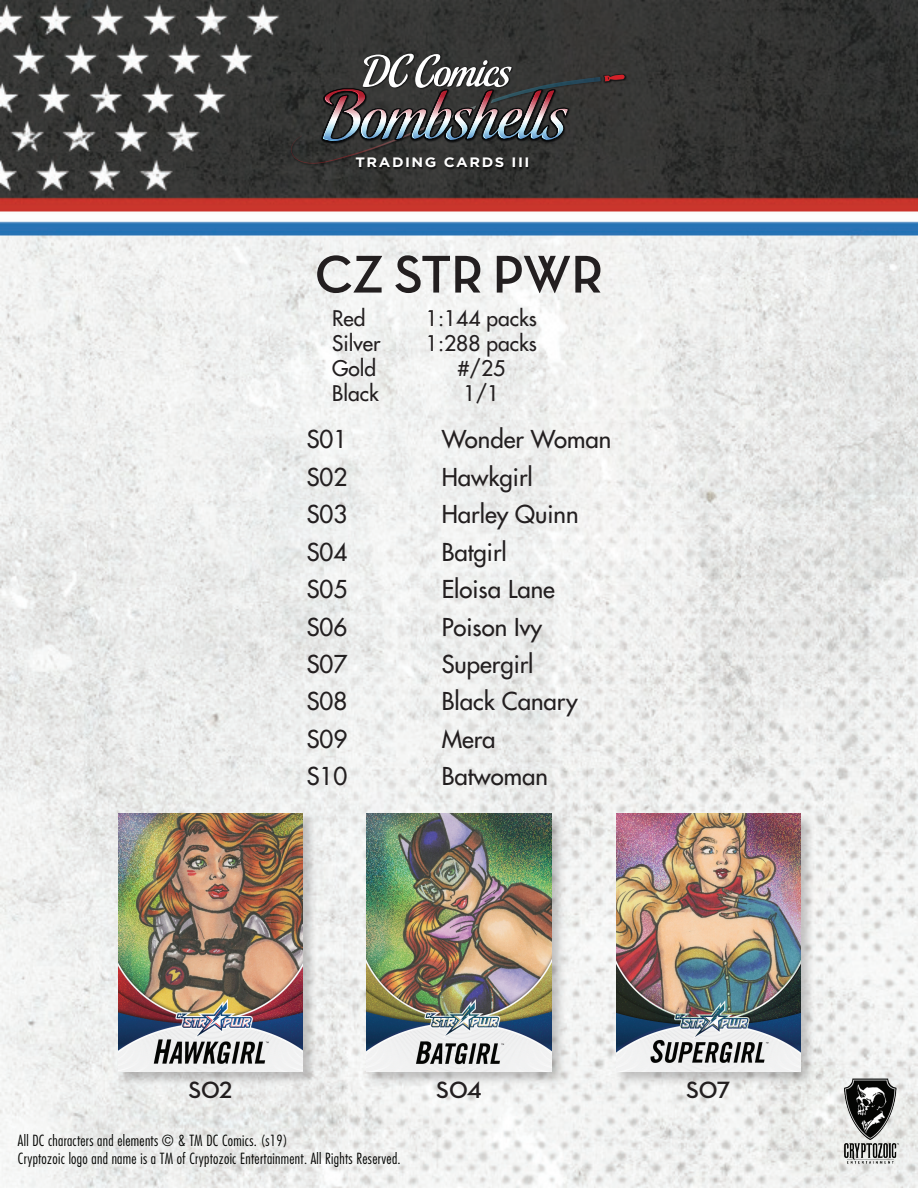
<style>
.page{position:relative;width:918px;height:1188px;background:#fff}
.page>*{position:absolute;margin:0;border:0;box-sizing:border-box;transform-origin:0 0}
.t1{font:54px "Neutra Disp Bold Alt";letter-spacing:-.025em;color:#231f20}
.t2{font:24px "Futura";color:#231f20}
.t3{font:24px "Neutra Disp Bold Alt";letter-spacing:-.01em;color:#231f20}
.t4{font:21px "Futura";color:#231f20}
.t5{font:300 condensed 15px/18px "Futura";letter-spacing:.02em;color:#040503}
.t6{font:700 13.65px "Gotham";letter-spacing:.1em;color:#fff;scale:1.09 1}
</style>
<div class="page">
<img style="left:0;top:0;width:918px;height:1188px">
<img style="left:290px;top:53px;width:338px;height:120px">
<svg style="left:291px;top:54px;width:334px;height:110px;background:#484748"></svg>
<img style="left:838px;top:1076px;width:65px;height:90px">
<div style="left:117px;top:812px;width:201px;height:274px;background:#231f20;opacity:.25"></div>
<img style="left:118px;top:813px;width:184px;height:258px">
<div style="left:365px;top:812px;width:201px;height:275px;background:#231f20;opacity:.25"></div>
<img style="left:367px;top:814px;width:184px;height:258px">
<div style="left:615px;top:812px;width:200px;height:275px;background:#231f20;opacity:.25"></div>
<img style="left:616px;top:814px;width:184px;height:258px">
<p class="t6" style="left:356px;top:154px;width:161px">TRADING CARDS III</p>
<h1 class="t1" style="left:315px;top:244px;width:290px">CZ STR PWR</h1>
<p class="t4" style="left:332px;top:304px;width:35px">Red</p>
<p class="t4" style="left:426px;top:304px;width:113px">1:144 packs</p>
<p class="t4" style="left:332px;top:329px;width:50px">Silver</p>
<p class="t4" style="left:426px;top:329px;width:113px">1:288 packs</p>
<p class="t4" style="left:332px;top:355px;width:46px">Gold</p>
<p class="t4" style="left:457px;top:355px;width:49px">#/25</p>
<p class="t4" style="left:332px;top:380px;width:48px">Black</p>
<p class="t4" style="left:464px;top:380px;width:37px">1/1</p>
<p class="t2" style="left:307px;top:424px;width:42px">S01</p>
<p class="t2" style="left:442px;top:424px;width:171px">Wonder Woman</p>
<p class="t2" style="left:307px;top:461px;width:42px">S02</p>
<p class="t2" style="left:442px;top:461px;width:93px">Hawkgirl</p>
<p class="t2" style="left:307px;top:499px;width:42px">S03</p>
<p class="t2" style="left:442px;top:499px;width:138px">Harley Quinn</p>
<p class="t2" style="left:307px;top:536px;width:42px">S04</p>
<p class="t2" style="left:442px;top:536px;width:67px">Batgirl</p>
<p class="t2" style="left:307px;top:574px;width:42px">S05</p>
<p class="t2" style="left:442px;top:574px;width:115px">Eloisa Lane</p>
<p class="t2" style="left:307px;top:611px;width:42px">S06</p>
<p class="t2" style="left:442px;top:611px;width:102px">Poison Ivy</p>
<p class="t2" style="left:307px;top:649px;width:42px">S07</p>
<p class="t2" style="left:442px;top:649px;width:93px">Supergirl</p>
<p class="t2" style="left:307px;top:686px;width:42px">S08</p>
<p class="t2" style="left:442px;top:686px;width:138px">Black Canary</p>
<p class="t2" style="left:307px;top:723px;width:42px">S09</p>
<p class="t2" style="left:442px;top:723px;width:55px">Mera</p>
<p class="t2" style="left:307px;top:761px;width:42px">S10</p>
<p class="t2" style="left:442px;top:761px;width:108px">Batwoman</p>
<p class="t3" style="left:188px;top:1076px;width:45px">S02</p>
<p class="t3" style="left:436px;top:1076px;width:47px">S04</p>
<p class="t3" style="left:686px;top:1076px;width:46px">S07</p>
<p class="t5" style="left:18px;top:1131px;width:384px">All DC characters and elements © &amp; TM DC Comics. (s19)<br>Cryptozoic logo and name is a TM of Cryptozoic Entertainment. All Rights Reserved.</p>
</div>
